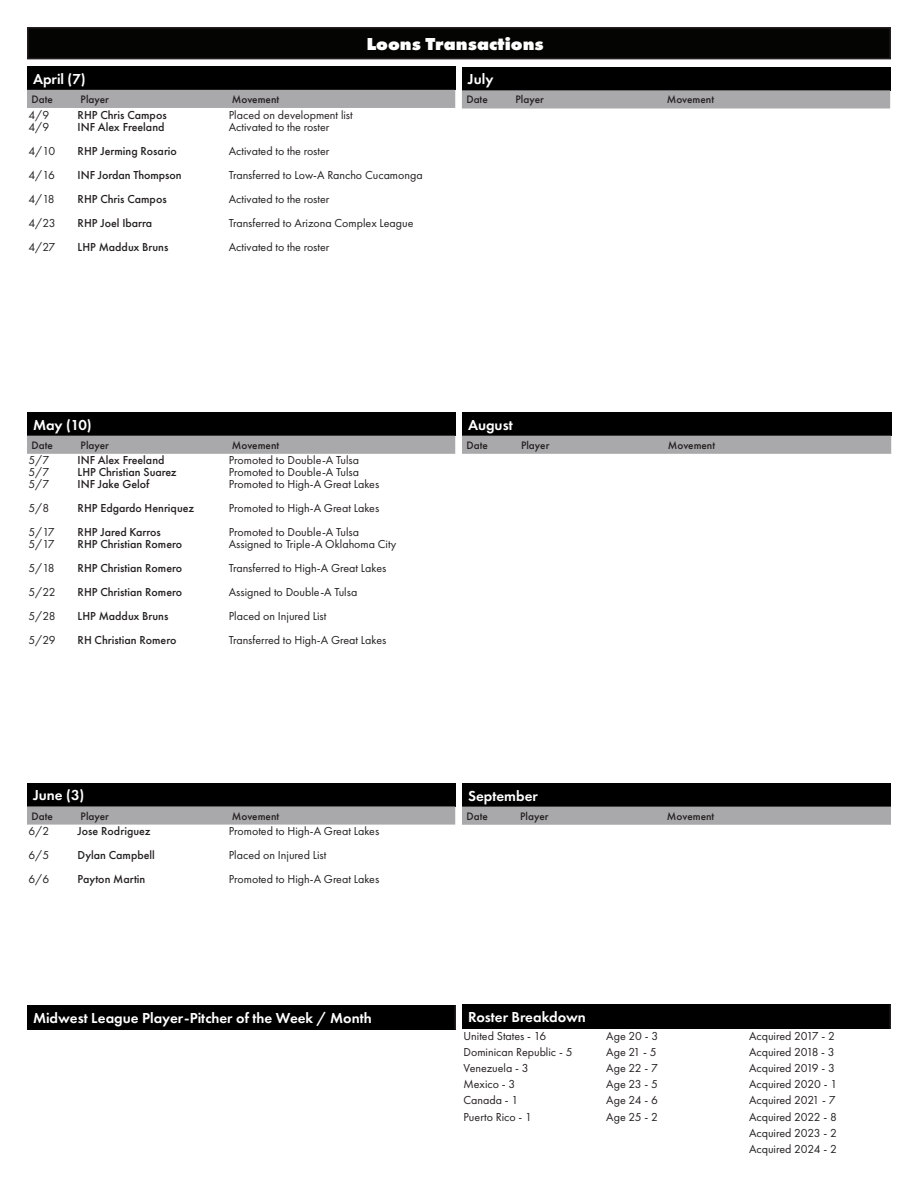
<style>
.page{position:relative;width:918px;height:1188px;background:#fff}
.page>*{position:absolute;margin:0;border:0;box-sizing:border-box;transform-origin:0 0}
.t1{font:800 18px "Futura PT";color:#fff;scale:1.05 1}
.t2{font:600 15px "Futura PT";color:#fff}
.t3{font:12px "Futura PT";color:#231f20}
.t4{font:500 12px "Futura PT";color:#231f20}
.t5{font:500 11.25px "Futura PT";color:#231f20}
</style>
<div class="page">
<div style="left:27px;top:412px;width:428px;height:24px;background:#000"></div>
<div style="left:27px;top:436px;width:428px;height:18px;background:#a9a8aa"></div>
<div style="left:28px;top:28px;width:862px;height:31px;background:#040503"></div>
<div style="left:27px;top:27px;width:864px;height:32px;border:2px solid #231f20"></div>
<div style="left:462px;top:67px;width:428px;height:23px;background:#000"></div>
<svg style="left:462px;top:90px;width:428px;height:19px;background:#a8a7a9"></svg>
<div style="left:462px;top:412px;width:429px;height:24px;background:#000"></div>
<div style="left:462px;top:436px;width:429px;height:18px;background:#a9a8aa"></div>
<div style="left:27px;top:783px;width:428px;height:23px;background:#000"></div>
<svg style="left:27px;top:806px;width:428px;height:19px;background:#a6a5a7"></svg>
<div style="left:462px;top:783px;width:429px;height:24px;background:#000"></div>
<div style="left:462px;top:807px;width:429px;height:18px;background:#a9a8aa"></div>
<div style="left:27px;top:66px;width:428px;height:24px;background:#000"></div>
<div style="left:27px;top:90px;width:428px;height:18px;background:#a9a8aa"></div>
<div style="left:462px;top:1005px;width:428px;height:24px;background:#000"></div>
<svg style="left:890px;top:1005px;width:1px;height:24px"></svg>
<div style="left:27px;top:1005px;width:428px;height:25px;background:#000"></div>
<hr style="left:454px;top:1005px;width:2px;height:25px;background:#231f20">
<p class="t1" style="left:366px;top:33px;width:170px">Loons Transactions</p>
<p class="t2" style="left:468px;top:70px;width:27px">July</p>
<p class="t5" style="left:466px;top:93px;width:23px">Date</p>
<p class="t5" style="left:516px;top:93px;width:30px">Player</p>
<p class="t5" style="left:667px;top:93px;width:49px">Movement</p>
<p class="t2" style="left:33px;top:69px;width:54px">April (7)</p>
<p class="t5" style="left:32px;top:92px;width:23px">Date</p>
<p class="t5" style="left:81px;top:92px;width:30px">Player</p>
<p class="t5" style="left:232px;top:92px;width:49px">Movement</p>
<p class="t3" style="left:28px;top:108px;width:22px">4/9</p>
<p class="t3" style="left:28px;top:120px;width:22px">4/9</p>
<p class="t3" style="left:28px;top:144px;width:28px">4/10</p>
<p class="t3" style="left:28px;top:168px;width:28px">4/16</p>
<p class="t3" style="left:28px;top:192px;width:28px">4/18</p>
<p class="t3" style="left:28px;top:216px;width:29px">4/23</p>
<p class="t3" style="left:28px;top:240px;width:28px">4/27</p>
<p class="t4" style="left:78px;top:107px;width:91px">RHP Chris Campos</p>
<p class="t4" style="left:78px;top:119px;width:88px">INF Alex Freeland</p>
<p class="t4" style="left:78px;top:143px;width:101px">RHP Jerming Rosario</p>
<p class="t4" style="left:78px;top:167px;width:106px">INF Jordan Thompson</p>
<p class="t4" style="left:78px;top:191px;width:91px">RHP Chris Campos</p>
<p class="t4" style="left:78px;top:215px;width:76px">RHP Joel Ibarra</p>
<p class="t4" style="left:78px;top:239px;width:92px">LHP Maddux Bruns</p>
<p class="t3" style="left:229px;top:108px;width:125px">Placed on development list</p>
<p class="t3" style="left:229px;top:120px;width:102px">Activated to the roster</p>
<p class="t3" style="left:229px;top:144px;width:102px">Activated to the roster</p>
<p class="t3" style="left:229px;top:168px;width:195px">Transferred to Low-A Rancho Cucamonga</p>
<p class="t3" style="left:229px;top:192px;width:102px">Activated to the roster</p>
<p class="t3" style="left:229px;top:216px;width:186px">Transferred to Arizona Complex League</p>
<p class="t3" style="left:229px;top:240px;width:102px">Activated to the roster</p>
<p class="t2" style="left:33px;top:415px;width:60px">May (10)</p>
<p class="t5" style="left:32px;top:438px;width:23px">Date</p>
<p class="t5" style="left:81px;top:438px;width:30px">Player</p>
<p class="t5" style="left:232px;top:438px;width:49px">Movement</p>
<p class="t3" style="left:28px;top:453px;width:22px">5/7</p>
<p class="t3" style="left:28px;top:465px;width:22px">5/7</p>
<p class="t3" style="left:28px;top:477px;width:22px">5/7</p>
<p class="t3" style="left:28px;top:501px;width:22px">5/8</p>
<p class="t3" style="left:28px;top:525px;width:28px">5/17</p>
<p class="t3" style="left:28px;top:537px;width:28px">5/17</p>
<p class="t3" style="left:28px;top:561px;width:28px">5/18</p>
<p class="t3" style="left:28px;top:585px;width:29px">5/22</p>
<p class="t3" style="left:28px;top:609px;width:29px">5/28</p>
<p class="t3" style="left:28px;top:633px;width:29px">5/29</p>
<p class="t4" style="left:78px;top:453px;width:88px">INF Alex Freeland</p>
<p class="t4" style="left:78px;top:465px;width:101px">LHP Christian Suarez</p>
<p class="t4" style="left:78px;top:477px;width:73px">INF Jake Gelof</p>
<p class="t4" style="left:78px;top:501px;width:118px">RHP Edgardo Henriquez</p>
<p class="t4" style="left:78px;top:525px;width:85px">RHP Jared Karros</p>
<p class="t4" style="left:78px;top:537px;width:106px">RHP Christian Romero</p>
<p class="t4" style="left:78px;top:561px;width:106px">RHP Christian Romero</p>
<p class="t4" style="left:78px;top:585px;width:106px">RHP Christian Romero</p>
<p class="t4" style="left:78px;top:609px;width:92px">LHP Maddux Bruns</p>
<p class="t4" style="left:78px;top:633px;width:100px">RH Christian Romero</p>
<p class="t3" style="left:229px;top:453px;width:132px">Promoted to Double-A Tulsa</p>
<p class="t3" style="left:229px;top:465px;width:132px">Promoted to Double-A Tulsa</p>
<p class="t3" style="left:229px;top:477px;width:152px">Promoted to High-A Great Lakes</p>
<p class="t3" style="left:229px;top:501px;width:152px">Promoted to High-A Great Lakes</p>
<p class="t3" style="left:229px;top:525px;width:132px">Promoted to Double-A Tulsa</p>
<p class="t3" style="left:229px;top:537px;width:169px">Assigned to Triple-A Oklahoma City</p>
<p class="t3" style="left:229px;top:561px;width:159px">Transferred to High-A Great Lakes</p>
<p class="t3" style="left:229px;top:585px;width:130px">Assigned to Double-A Tulsa</p>
<p class="t3" style="left:229px;top:609px;width:99px">Placed on Injured List</p>
<p class="t3" style="left:229px;top:633px;width:159px">Transferred to High-A Great Lakes</p>
<p class="t2" style="left:33px;top:786px;width:53px">June (3)</p>
<p class="t5" style="left:32px;top:809px;width:23px">Date</p>
<p class="t5" style="left:81px;top:809px;width:30px">Player</p>
<p class="t5" style="left:232px;top:809px;width:49px">Movement</p>
<p class="t3" style="left:28px;top:824px;width:22px">6/2</p>
<p class="t3" style="left:28px;top:848px;width:22px">6/5</p>
<p class="t3" style="left:28px;top:872px;width:22px">6/6</p>
<p class="t4" style="left:78px;top:824px;width:74px">Jose Rodriguez</p>
<p class="t4" style="left:78px;top:848px;width:79px">Dylan Campbell</p>
<p class="t4" style="left:78px;top:872px;width:69px">Payton Martin</p>
<p class="t3" style="left:229px;top:824px;width:152px">Promoted to High-A Great Lakes</p>
<p class="t3" style="left:229px;top:848px;width:99px">Placed on Injured List</p>
<p class="t3" style="left:229px;top:872px;width:152px">Promoted to High-A Great Lakes</p>
<p class="t2" style="left:33px;top:1008px;width:340px">Midwest League Player-Pitcher of the Week / Month</p>
<p class="t2" style="left:468px;top:415px;width:46px">August</p>
<p class="t5" style="left:466px;top:438px;width:23px">Date</p>
<p class="t5" style="left:521px;top:438px;width:30px">Player</p>
<p class="t5" style="left:668px;top:438px;width:49px">Movement</p>
<p class="t2" style="left:468px;top:786px;width:71px">September</p>
<p class="t5" style="left:466px;top:809px;width:23px">Date</p>
<p class="t5" style="left:520px;top:809px;width:30px">Player</p>
<p class="t5" style="left:667px;top:809px;width:49px">Movement</p>
<p class="t2" style="left:468px;top:1008px;width:119px">Roster Breakdown</p>
<p class="t3" style="left:464px;top:1029px;width:84px">United States - 16</p>
<p class="t3" style="left:464px;top:1045px;width:110px">Dominican Republic - 5</p>
<p class="t3" style="left:464px;top:1061px;width:67px">Venezuela - 3</p>
<p class="t3" style="left:464px;top:1077px;width:53px">Mexico - 3</p>
<p class="t3" style="left:464px;top:1093px;width:56px">Canada - 1</p>
<p class="t3" style="left:464px;top:1110px;width:70px">Puerto Rico - 1</p>
<p class="t3" style="left:606px;top:1029px;width:53px">Age 20 - 3</p>
<p class="t3" style="left:606px;top:1045px;width:52px">Age 21 - 5</p>
<p class="t3" style="left:606px;top:1061px;width:53px">Age 22 - 7</p>
<p class="t3" style="left:606px;top:1077px;width:53px">Age 23 - 5</p>
<p class="t3" style="left:606px;top:1093px;width:53px">Age 24 - 6</p>
<p class="t3" style="left:606px;top:1110px;width:53px">Age 25 - 2</p>
<p class="t3" style="left:749px;top:1029px;width:87px">Acquired 2017 - 2</p>
<p class="t3" style="left:749px;top:1045px;width:87px">Acquired 2018 - 3</p>
<p class="t3" style="left:749px;top:1061px;width:87px">Acquired 2019 - 3</p>
<p class="t3" style="left:749px;top:1077px;width:90px">Acquired 2020 - 1</p>
<p class="t3" style="left:749px;top:1093px;width:88px">Acquired 2021 - 7</p>
<p class="t3" style="left:749px;top:1110px;width:90px">Acquired 2022 - 8</p>
<p class="t3" style="left:749px;top:1126px;width:90px">Acquired 2023 - 2</p>
<p class="t3" style="left:749px;top:1142px;width:89px">Acquired 2024 - 2</p>
</div>
